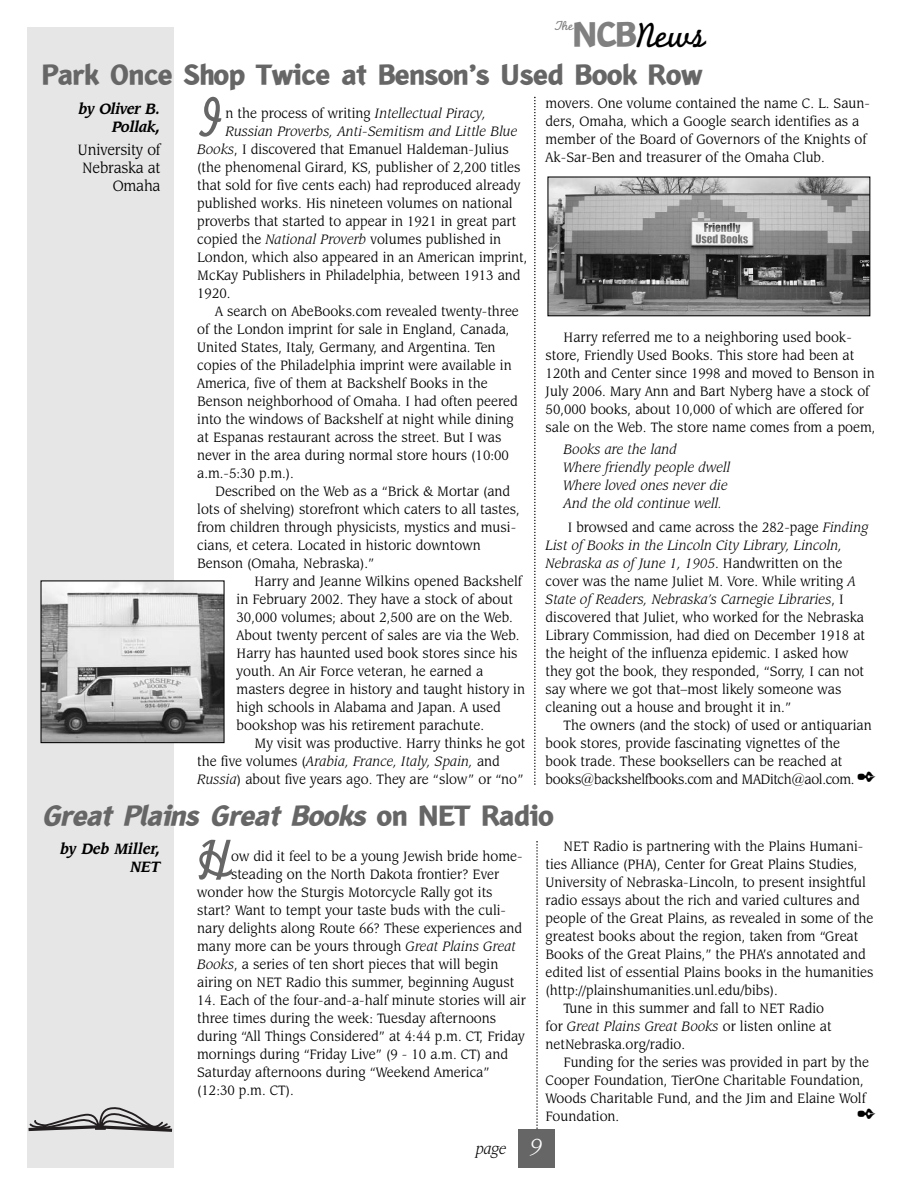
<style>
.page{position:relative;width:918px;height:1188px;background:#fff}
.page>*{position:absolute;margin:0;border:0;box-sizing:border-box;transform-origin:0 0}
.t1{font:59.25px "Monoline Script MT Std";color:#666;scale:.92 1}
.t2{font:36.45px "Monoline Script MT Std";color:#000}
.t3{font:900 30px "Liga Sans LT Std";letter-spacing:-.005em;color:#666}
.t4{font:italic 900 30px "Liga Sans LT Std";color:#666}
.t5{font:italic 24px "Leawood IT Cby BT";color:#fff}
.t6{font:italic 700 16.5px/18px "Leawood IT Cby BT";letter-spacing:-.03em;color:#000;text-align:right;scale:.92 1}
.t7{font:16.5px/18px "Leawood IT Cby BT";letter-spacing:-.01em;color:#000;text-align:right;scale:.92 1}
.t8{font:italic 16.5px "Leawood IT Cby BT";color:#000;scale:.92 1}
.t9{font:15px/18px "Leawood IT Cby BT";color:#000;scale:.92 1}
.t10{font:italic 15px/18px "Leawood IT Cby BT";color:#000;scale:.92 1}
.t11{font:13.65px "Monoline Script MT Std";color:#808080}
.s1{font-family:"Liga Sans LT Std";font-weight:900;color:#808080}
.s2{font-style:italic}
.s3{font-style:normal}
</style>
<div class="page">
<svg style="left:536px;top:841px;width:2px;height:288px"></svg>
<div style="left:27px;top:27px;width:147px;height:1141px;background:#e6e6e6"></div>
<svg style="left:28px;top:1107px;width:145px;height:25px"></svg>
<svg style="left:534px;top:97px;width:2px;height:688px"></svg>
<div style="left:518px;top:1129px;width:37px;height:39px;background:#666"></div>
<img style="left:43px;top:582px;width:180px;height:159px">
<div style="left:41px;top:580px;width:184px;height:163px;border:1px solid #000"></div>
<img style="left:549px;top:178px;width:319px;height:136px">
<div style="left:547px;top:176px;width:323px;height:140px;border:1px solid #000"></div>
<p class="t11" style="left:554px;top:20px;width:21px">The</p>
<h2 class="t2" style="left:573px;top:21px;width:134px"><span class="s1">NCB</span>News</h2>
<h3 class="t3" style="left:42px;top:63px;width:662px">Park Once Shop Twice at Benson’s Used Book Row</h3>
<h1 class="t1" style="left:197px;top:94px;width:32px">I</h1>
<p class="t9" style="left:226px;top:106px;width:285px">n the process of writing <span class="s2">Intellectual Piracy,</span></p>
<p class="t9" style="left:546px;top:95px;width:354px">movers. One volume contained the name C. L. Saun&shy;ders, Omaha, which a Google search identifies as a member of the Board of Governors of the Knights of Ak-Sar-Ben and treasurer of the Omaha Club.</p>
<p class="t6" style="left:79px;top:101px;width:90px">by Oliver B.<br>Pollak,</p>
<p class="t7" style="left:78px;top:142px;width:91px">University of<br>Nebraska at<br>Omaha</p>
<p class="t10" style="left:226px;top:124px;width:319px">Russian Proverbs, Anti-Semitism and Little Blue</p>
<p class="t9" style="left:197px;top:142px;width:340px"><span class="s2">Books</span>, I discovered that Emanuel Haldeman-Julius</p>
<p class="t9" style="left:197px;top:160px;width:353px">(the phenomenal Girard, KS, publisher of 2,200 titles</p>
<p class="t9" style="left:197px;top:178px;width:353px">that sold for five cents each) had reproduced already</p>
<p class="t9" style="left:197px;top:196px;width:344px">published works. His nineteen volumes on national</p>
<p class="t9" style="left:197px;top:214px;width:348px">proverbs that started to appear in 1921 in great part</p>
<p class="t9" style="left:197px;top:232px;width:332px">copied the <span class="s2">National Proverb</span> volumes published in</p>
<p class="t9" style="left:197px;top:250px;width:360px">London, which also appeared in an American imprint,</p>
<p class="t9" style="left:197px;top:268px;width:353px">McKay Publishers in Philadelphia, between 1913 and</p>
<p class="t9" style="left:197px;top:286px;width:38px">1920.</p>
<p class="t9" style="left:215px;top:304px;width:332px">A search on AbeBooks.com revealed twenty-three</p>
<p class="t9" style="left:197px;top:322px;width:341px">of the London imprint for sale in England, Canada,</p>
<p class="t9" style="left:197px;top:340px;width:326px">United States, Italy, Germany, and Argentina. Ten</p>
<p class="t9" style="left:197px;top:358px;width:343px">copies of the Philadelphia imprint were available in</p>
<p class="t9" style="left:197px;top:376px;width:317px">America, five of them at Backshelf Books in the</p>
<p class="t9" style="left:197px;top:394px;width:350px">Benson neighborhood of Omaha. I had often peered</p>
<p class="t9" style="left:197px;top:412px;width:346px">into the windows of Backshelf at night while dining</p>
<p class="t9" style="left:197px;top:430px;width:332px">at Espanas restaurant across the street. But I was</p>
<p class="t9" style="left:197px;top:448px;width:340px">never in the area during normal store hours (10:00</p>
<p class="t9" style="left:197px;top:466px;width:107px">a.m.-5:30 p.m.).</p>
<p class="t9" style="left:215px;top:484px;width:322px">Described on the Web as a “Brick &amp; Mortar (and</p>
<p class="t9" style="left:197px;top:502px;width:352px">lots of shelving) storefront which caters to all tastes,</p>
<p class="t9" style="left:197px;top:520px;width:348px">from children through physicists, mystics and musi-</p>
<p class="t9" style="left:197px;top:538px;width:310px">cians, et cetera. Located in historic downtown</p>
<p class="t9" style="left:197px;top:556px;width:194px">Benson (Omaha, Nebraska).”</p>
<p class="t9" style="left:255px;top:574px;width:292px">Harry and Jeanne Wilkins opened Backshelf</p>
<p class="t9" style="left:237px;top:592px;width:302px">in February 2002. They have a stock of about</p>
<p class="t9" style="left:237px;top:610px;width:302px">30,000 volumes; about 2,500 are on the Web.</p>
<p class="t9" style="left:237px;top:628px;width:309px">About twenty percent of sales are via the Web.</p>
<p class="t9" style="left:237px;top:646px;width:307px">Harry has haunted used book stores since his</p>
<p class="t9" style="left:237px;top:664px;width:270px">youth. An Air Force veteran, he earned a</p>
<p class="t9" style="left:237px;top:682px;width:315px">masters degree in history and taught history in</p>
<p class="t9" style="left:237px;top:700px;width:289px">high schools in Alabama and Japan. A used</p>
<p class="t9" style="left:237px;top:718px;width:270px">bookshop was his retirement parachute.</p>
<p class="t9" style="left:255px;top:736px;width:296px">My visit was productive. Harry thinks he got</p>
<p class="t10" style="left:197px;top:754px;width:331px"><span class="s3">the five volumes (</span>Arabia, France, Italy, Spain, <span class="s3">and</span></p>
<p class="t9" style="left:197px;top:772px;width:356px"><span class="s2">Russia</span>) about five years ago. They are “slow” or “no”</p>
<p class="t9" style="left:546px;top:329px;width:360px;text-indent:18px">Harry referred me to a neighboring used book&shy;store, Friendly Used Books. This store had been at 120th and Center since 1998 and moved to Benson in July 2006. Mary Ann and Bart Nyberg have a stock of 50,000 books, about 10,000 of which are offered for sale on the Web. The store name comes from a poem,</p>
<p class="t10" style="left:564px;top:442px;width:183px">Books are the land<br>Where friendly people dwell<br>Where loved ones never die<br>And the old continue well.</p>
<p class="t9" style="left:546px;top:520px;width:352px;text-indent:22px">I browsed and came across the 282-page <span class="s2">Finding List of Books in the Lincoln City Library, Lincoln, Nebraska as of June 1, 1905</span>. Handwritten on the cover was the name Juliet M. Vore. While writing <span class="s2">A State of Readers, Nebraska’s Carnegie Libraries</span>, I discovered that Juliet, who worked for the Nebraska Library Commission, had died on December 1918 at the height of the influenza epidemic. I asked how they got the book, they responded, “Sorry, I can not say where we got that–most likely someone was cleaning out a house and brought it in.”</p>
<p class="t9" style="left:546px;top:718px;width:361px;text-indent:18px">The owners (and the stock) of used or antiquarian book stores, provide fascinating vignettes of the<br>book trade. These booksellers can be reached at books@backshelfbooks.com and MADitch@aol.com. ✒</p>
<h3 class="t4" style="left:42px;top:805px;width:513px">Great Plains Great Books <span class="s3">o n N E T R a d i o</span></h3>
<p class="t6" style="left:60px;top:841px;width:110px">by Deb Miller,<br>NET</p>
<h1 class="t1" style="left:197px;top:837px;width:39px">H</h1>
<p class="t9" style="left:231px;top:849px;width:318px">ow did it feel to be a young Jewish bride home-</p>
<p class="t9" style="left:564px;top:838px;width:327px">NET Radio is partnering with the Plains Humani-</p>
<p class="t9" style="left:546px;top:856px;width:340px">ties Alliance (PHA), Center for Great Plains Studies,</p>
<p class="t9" style="left:546px;top:874px;width:350px">University of Nebraska-Lincoln, to present insightful</p>
<p class="t9" style="left:546px;top:892px;width:343px">radio essays about the rich and varied cultures and</p>
<p class="t9" style="left:546px;top:910px;width:358px">people of the Great Plains, as revealed in some of the</p>
<p class="t9" style="left:546px;top:928px;width:341px">greatest books about the region, taken from “Great</p>
<p class="t9" style="left:546px;top:946px;width:349px">Books of the Great Plains,” the PHA’s annotated and</p>
<p class="t9" style="left:546px;top:964px;width:358px">edited list of essential Plains books in the humanities</p>
<p class="t9" style="left:546px;top:982px;width:254px">(http://plainshumanities.unl.edu/bibs).</p>
<p class="t9" style="left:564px;top:1000px;width:285px">Tune in this summer and fall to NET Radio</p>
<p class="t10" style="left:546px;top:1018px;width:312px"><span class="s3">for</span> Great Plains Great Books <span class="s3">or listen online at</span></p>
<p class="t9" style="left:546px;top:1036px;width:153px">netNebraska.org/radio.</p>
<p class="t9" style="left:564px;top:1054px;width:333px">Funding for the series was provided in part by the</p>
<p class="t9" style="left:546px;top:1072px;width:347px">Cooper Foundation, TierOne Charitable Foundation,</p>
<p class="t9" style="left:546px;top:1090px;width:350px">Woods Charitable Fund, and the Jim and Elaine Wolf</p>
<p class="t9" style="left:546px;top:1108px;width:82px">Foundation.</p>
<p class="t9" style="left:231px;top:867px;width:293px">steading on the North Dakota frontier? Ever</p>
<p class="t9" style="left:197px;top:885px;width:322px">wonder how the Sturgis Motorcycle Rally got its</p>
<p class="t9" style="left:197px;top:903px;width:337px">start? Want to tempt your taste buds with the culi-</p>
<p class="t9" style="left:197px;top:921px;width:355px">nary delights along Route 66? These experiences and</p>
<p class="t9" style="left:197px;top:939px;width:348px">many more can be yours through <span class="s2">Great Plains Great</span></p>
<p class="t9" style="left:197px;top:957px;width:329px"><span class="s2">Books</span>, a series of ten short pieces that will begin</p>
<p class="t9" style="left:197px;top:975px;width:346px">airing on NET Radio this summer, beginning August</p>
<p class="t9" style="left:197px;top:993px;width:359px">14. Each of the four-and-a-half minute stories will air three times during the week: Tuesday afternoons during “All Things Considered” at 4:44 p.m. CT, Friday mornings during “Friday Live” (9 - 10 a.m. CT) and Saturday afternoons during “Weekend America” (12:30 p.m. CT).</p>
<p class="t8" style="left:476px;top:1142px;width:35px">page</p>
<h3 class="t5" style="left:530px;top:1137px;width:15px">9</h3>
</div>
